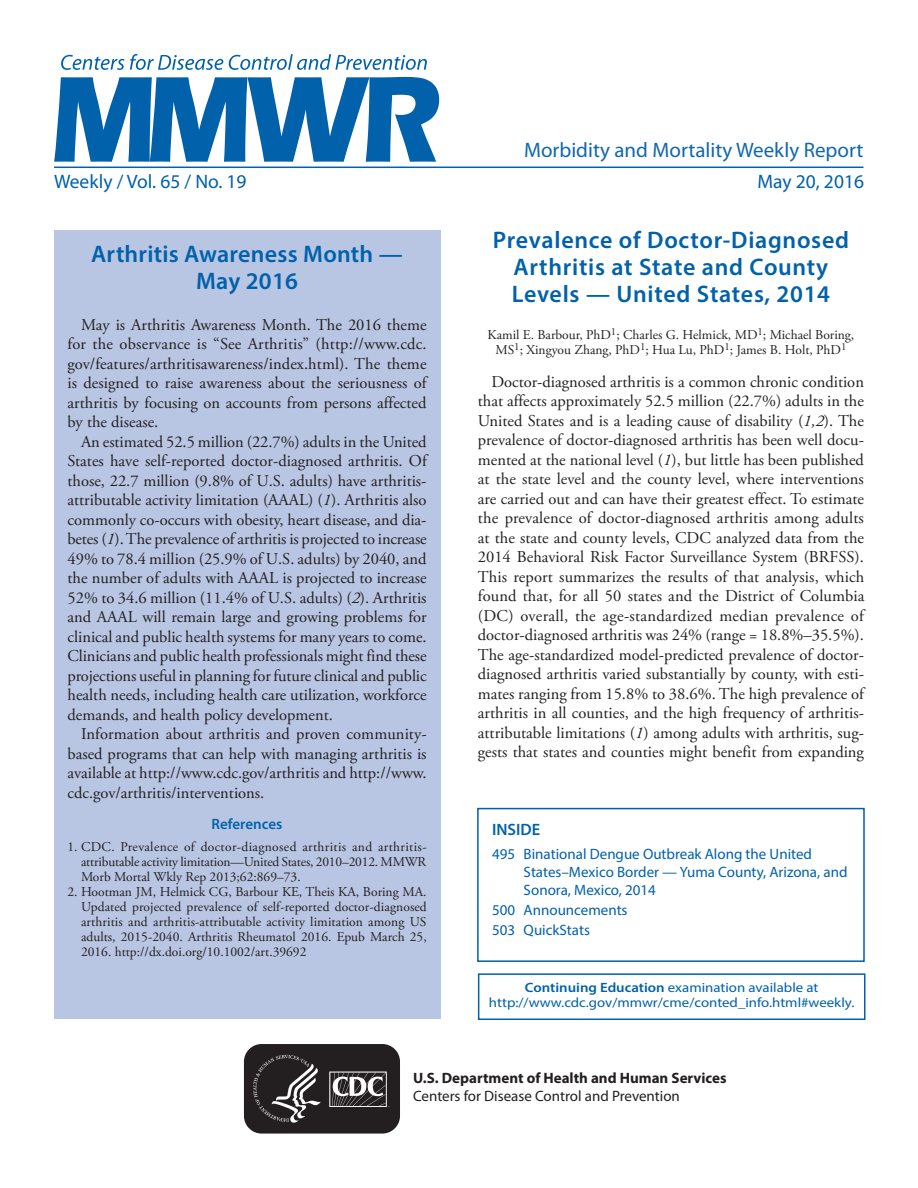
<style>
.page{position:relative;width:918px;height:1188px;background:#fff}
.page>*{position:absolute;margin:0;border:0;box-sizing:border-box;transform-origin:0 0}
.Report_Title{font:600 24px/27px "Myriad Pro";letter-spacing:.025em;color:#0161ab;text-align:center}
.t1{font:21px "Myriad Pro";color:#1167af}
.t2{font:19.5px "Myriad Pro";color:#0161ab}
.Paragraph{font:16.5px/19.5px "Adobe Garamond Pro";color:#231f20;text-align:justify}
.inside{font:600 16.5px "Myriad Pro";color:#0161ab}
.toc_headline_to_999{font:15px/18px "Myriad Pro";color:#0161ab}
.t3{font:700 15px/18px "Myriad Pro";color:#231f20}
.Ref_Title{font:600 15px "Myriad Pro";color:#0161ab}
.References{font:13.5px/15px "Adobe Garamond Pro";color:#231f20;text-align:justify}
.Author_Names{font:13.5px/15px "Adobe Garamond Pro";color:#231f20;text-align:center}
.ce_callout_box{font:13.5px/15px "Myriad Pro";color:#0161ab;text-align:center;scale:1.1 1}
.s1{font-style:italic}
.s2{font-weight:600}
.s3{font-weight:400}
</style>
<div class="page">
<div style="left:478px;top:973px;width:388px;height:47px;border:2px solid #0161ab"></div>
<svg style="left:243px;top:1045px;width:157px;height:89px;background:#403c3d"></svg>
<hr style="left:54px;top:167px;width:810px;height:1px;background:#0161ab">
<svg style="left:54px;top:77px;width:385px;height:85px"></svg>
<svg style="left:61px;top:54px;width:366px;height:16px"></svg>
<div style="left:477px;top:808px;width:388px;height:154px;border:2px solid #0161ab"></div>
<div style="left:54px;top:230px;width:386px;height:789px;background:#b8c6e3"></div>
<p class="t1" style="left:524px;top:137px;width:341px">Morbidity and Mortality Weekly Report</p>
<p class="t2" style="left:54px;top:169px;width:194px">Weekly / Vol. 65 / No. 19</p>
<p class="t2" style="left:757px;top:169px;width:108px">May 20, 2016</p>
<p class="Report_Title" style="left:91px;top:240px;width:313px">Arthritis Awareness Month —<br>May 2016</p>
<p class="Paragraph" style="left:68px;top:315px;width:361px;text-indent:13px">May is Arthritis Awareness Month. The 2016 theme for the observance is “See Arthritis” (http://www.cdc. gov/features/arthritisawareness/index.html). The theme is designed to raise awareness about the seriousness of arthritis by focusing on accounts from persons affected by the disease.</p>
<p class="Paragraph" style="left:68px;top:432px;width:361px;text-indent:13px">An estimated 52.5 million (22.7%) adults in the United States have self-reported doctor-diagnosed arthritis. Of those, 22.7 million (9.8% of U.S. adults) have arthritis&shy;attributable activity limitation (AAAL) (<span class="s1">1</span>). Arthritis also commonly co-occurs with obesity, heart disease, and dia&shy;betes (<span class="s1">1</span>). The prevalence of arthritis is projected to increase 49% to 78.4 million (25.9% of U.S. adults) by 2040, and the number of adults with AAAL is projected to increase 52% to 34.6 million (11.4% of U.S. adults) (<span class="s1">2</span>). Arthritis and AAAL will remain large and growing problems for clinical and public health systems for many years to come.<br>Clinicians and public health professionals might find these projections useful in planning for future clinical and public health needs, including health care utilization, workforce demands, and health policy development.</p>
<p class="Paragraph" style="left:68px;top:725px;width:361px;text-indent:13px">Information about arthritis and proven community&shy;based programs that can help with managing arthritis is available at http://www.cdc.gov/arthritis and http://www. cdc.gov/arthritis/interventions.</p>
<h1 class="Ref_Title" style="left:212px;top:815px;width:72px">References</h1>
<p class="References" style="left:81px;top:840px;width:347px;text-indent:-14px">1. CDC. Prevalence of doctor-diagnosed arthritis and arthritis&shy;attributable activity limitation—United States, 2010–2012. MMWR Morb Mortal Wkly Rep 2013;62:869–73.</p>
<p class="References" style="left:81px;top:885px;width:347px;text-indent:-14px">2. Hootman JM, Helmick CG, Barbour KE, Theis KA, Boring MA.<br>Updated projected prevalence of self-reported doctor-diagnosed arthritis and arthritis-attributable activity limitation among US adults, 2015-2040. Arthritis Rheumatol 2016. Epub March 25, 2016. http://dx.doi.org/10.1002/art.39692</p>
<p class="Report_Title" style="left:493px;top:226px;width:358px">Prevalence of Doctor-Diagnosed<br>Arthritis at State and County<br>Levels — United States, 2014</p>
<p class="Author_Names" style="left:488px;top:328px;width:368px">Kamil E. Barbour, PhD<sup>1</sup>; Charles G. Helmick, MD<sup>1</sup>; Michael Boring,<br>MS<sup>1</sup>; Xingyou Zhang, PhD<sup>1</sup>; Hua Lu, PhD<sup>1</sup>; James B. Holt, PhD<sup>1</sup></p>
<p class="Paragraph" style="left:478px;top:372px;width:388px;text-indent:13px">Doctor-diagnosed arthritis is a common chronic condition that affects approximately 52.5 million (22.7%) adults in the United States and is a leading cause of disability (<span class="s1">1,2</span>). The prevalence of doctor-diagnosed arthritis has been well docu&shy;mented at the national level (<span class="s1">1</span>), but little has been published at the state level and the county level, where interventions are carried out and can have their greatest effect. To estimate the prevalence of doctor-diagnosed arthritis among adults at the state and county levels, CDC analyzed data from the 2014 Behavioral Risk Factor Surveillance System (BRFSS).<br>This report summarizes the results of that analysis, which found that, for all 50 states and the District of Columbia (DC) overall, the age-standardized median prevalence of doctor-diagnosed arthritis was 24% (range = 18.8%–35.5%).<br>The age-standardized model-predicted prevalence of doctor&shy;diagnosed arthritis varied substantially by county, with esti&shy;mates ranging from 15.8% to 38.6%. The high prevalence of arthritis in all counties, and the high frequency of arthritis&shy;attributable limitations (<span class="s1">1</span>) among adults with arthritis, sug&shy;gests that states and counties might benefit from expanding</p>
<h1 class="inside" style="left:492px;top:819px;width:50px">INSIDE</h1>
<p class="toc_headline_to_999" style="left:524px;top:844px;width:325px;text-indent:-32px">495 Binational Dengue Outbreak Along the United<br>States–Mexico Border — Yuma County, Arizona, and<br>Sonora, Mexico, 2014</p>
<p class="toc_headline_to_999" style="left:492px;top:901px;width:137px">500 Announcements</p>
<p class="toc_headline_to_999" style="left:492px;top:921px;width:99px">503 QuickStats</p>
<p class="ce_callout_box" style="left:489px;top:980px;width:334px"><span class="s2">Continuing Education</span> examination available at http://www.cdc.gov/mmwr/cme/conted_info.html#weekly.</p>
<p class="t3" style="left:413px;top:1069px;width:315px">U.S. Department of Health and Human Services<br><span class="s3">Centers for Disease Control and Prevention</span></p>
</div>
